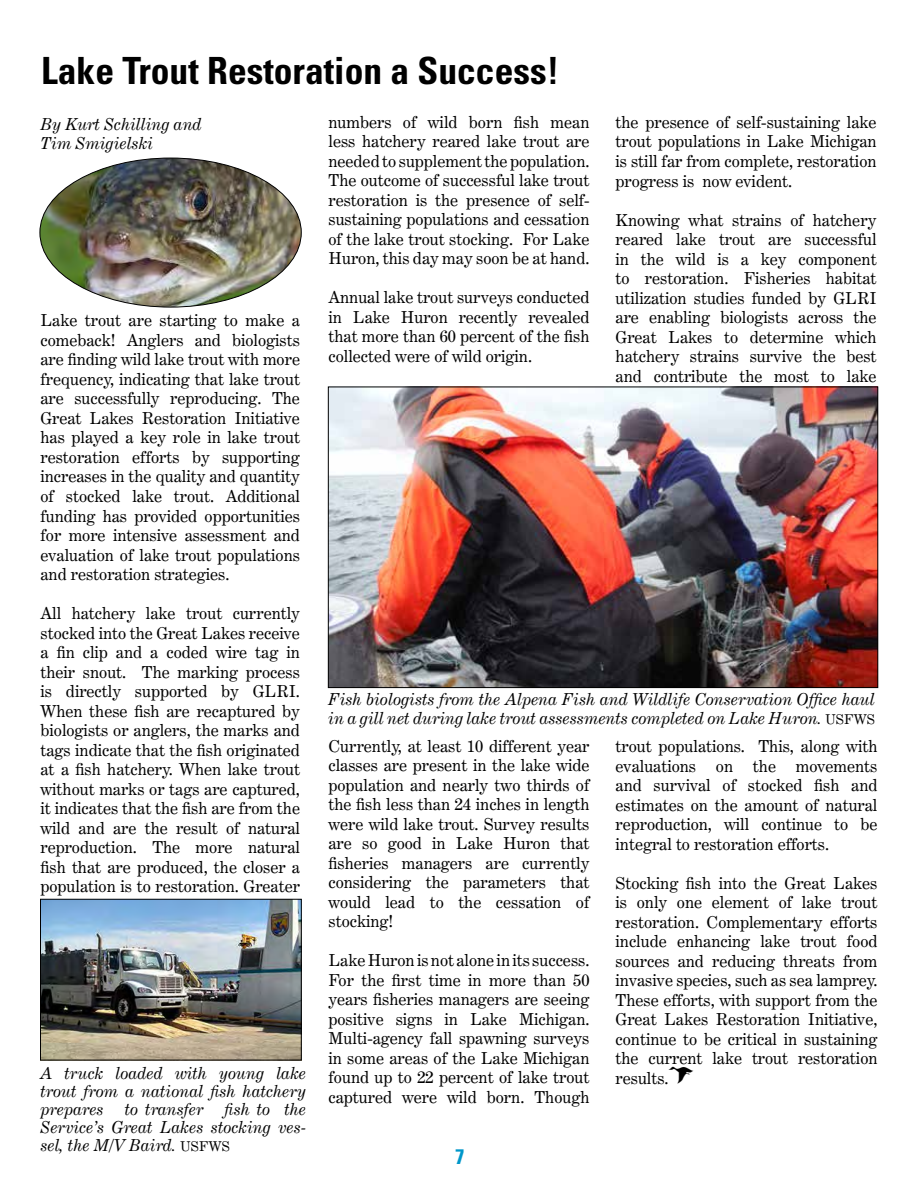
<style>
.page{position:relative;width:918px;height:1188px;background:#fff}
.page>*{position:absolute;margin:0;border:0;box-sizing:border-box;transform-origin:0 0}
.t1{font:700 condensed 37.5px "Univers";color:#000}
.t2{font:27px "Carta";color:#000}
.t3{font:700 condensed 21px "Univers";color:#0097ca}
.t4{font:16.5px/19.5px "Century Expanded BT";color:#000;text-align:justify}
.t5{font:italic 16.5px/18px "Century Expanded BT";color:#000}
.s1{font-style:normal;font-size:13.5px}
</style>
<div class="page">
<img style="left:40px;top:158px;width:261px;height:149px">
<img style="left:330px;top:389px;width:546px;height:297px">
<div style="left:328px;top:387px;width:550px;height:301px;border:1px solid #000"></div>
<img style="left:42px;top:901px;width:258px;height:157px">
<div style="left:40px;top:899px;width:262px;height:161px;border:1px solid #000"></div>
<h1 class="t1" style="left:41px;top:47px;width:519px">Lake Trout Restoration a Success!</h1>
<p class="t5" style="left:40px;top:114px;width:163px;line-height:19.5px">By Kurt Schilling and<br>Tim Smigielski</p>
<p class="t4" style="left:329px;top:112px;width:263px">numbers of wild born fish mean less hatchery reared lake trout are needed to supplement the population.<br>The outcome of successful lake trout restoration is the presence of self&shy;sustaining populations and cessation of the lake trout stocking. For Lake Huron, this day may soon be at hand.</p>
<p class="t4" style="left:329px;top:288px;width:263px">Annual lake trout surveys conducted in Lake Huron recently revealed that more than 60 percent of the fish collected were of wild origin.</p>
<p class="t4" style="left:616px;top:112px;width:263px">the presence of self-sustaining lake trout populations in Lake Michigan is still far from complete, restoration progress is now evident.</p>
<p class="t4" style="left:616px;top:210px;width:263px">Knowing what strains of hatchery reared lake trout are successful in the wild is a key component to restoration. Fisheries habitat utilization studies funded by GLRI are enabling biologists across the Great Lakes to determine which hatchery strains survive the best and contribute the most to lake</p>
<p class="t4" style="left:40px;top:311px;width:261px">Lake trout are starting to make a comeback! Anglers and biologists are finding wild lake trout with more frequency, indicating that lake trout are successfully reproducing. The Great Lakes Restoration Initiative has played a key role in lake trout restoration efforts by supporting increases in the quality and quantity of stocked lake trout. Additional funding has provided opportunities for more intensive assessment and evaluation of lake trout populations and restoration strategies.</p>
<p class="t4" style="left:40px;top:603px;width:261px">All hatchery lake trout currently stocked into the Great Lakes receive a fin clip and a coded wire tag in their snout. The marking process is directly supported by GLRI.<br>When these fish are recaptured by biologists or anglers, the marks and tags indicate that the fish originated at a fish hatchery. When lake trout without marks or tags are captured, it indicates that the fish are from the wild and are the result of natural reproduction. The more natural fish that are produced, the closer a population is to restoration. Greater</p>
<p class="t5" style="left:328px;top:689px;width:548px;line-height:19.5px">Fish biologists from the Alpena Fish and Wildlife Conservation Office haul in a gill net during lake trout assessments completed on Lake Huron. <span class="s1">USFWS</span></p>
<p class="t4" style="left:329px;top:736px;width:263px">Currently, at least 10 different year classes are present in the lake wide population and nearly two thirds of the fish less than 24 inches in length were wild lake trout. Survey results are so good in Lake Huron that fisheries managers are currently considering the parameters that would lead to the cessation of stocking!</p>
<p class="t4" style="left:329px;top:951px;width:263px">Lake Huron is not alone in its success.<br>For the first time in more than 50 years fisheries managers are seeing positive signs in Lake Michigan.<br>Multi-agency fall spawning surveys in some areas of the Lake Michigan found up to 22 percent of lake trout captured were wild born. Though</p>
<p class="t4" style="left:616px;top:736px;width:263px">trout populations. This, along with evaluations on the movements and survival of stocked fish and estimates on the amount of natural reproduction, will continue to be integral to restoration efforts.</p>
<p class="t4" style="left:616px;top:873px;width:263px">Stocking fish into the Great Lakes is only one element of lake trout restoration. Complementary efforts include enhancing lake trout food sources and reducing threats from invasive species, such as sea lamprey.<br>These efforts, with support from the Great Lakes Restoration Initiative, continue to be critical in sustaining the current lake trout restoration results.</p>
<h2 class="t2" style="left:668px;top:1061px;width:28px">S</h2>
<p class="t5" style="left:40px;top:1064px;width:268px;text-align:justify">A truck loaded with young lake trout from a national fish hatchery prepares</p>
<p class="t5" style="left:41px;top:1100px;width:268px;text-align:justify;text-indent:184px">fish to the Service’s Great Lakes stocking ves&shy;sel, the M/V Baird. <span class="s1">USFWS</span></p>
<p class="t5" style="left:125px;top:1100px;width:80px">to transfer</p>
<p class="t3" style="left:455px;top:1144px;width:11px">7</p>
</div>
